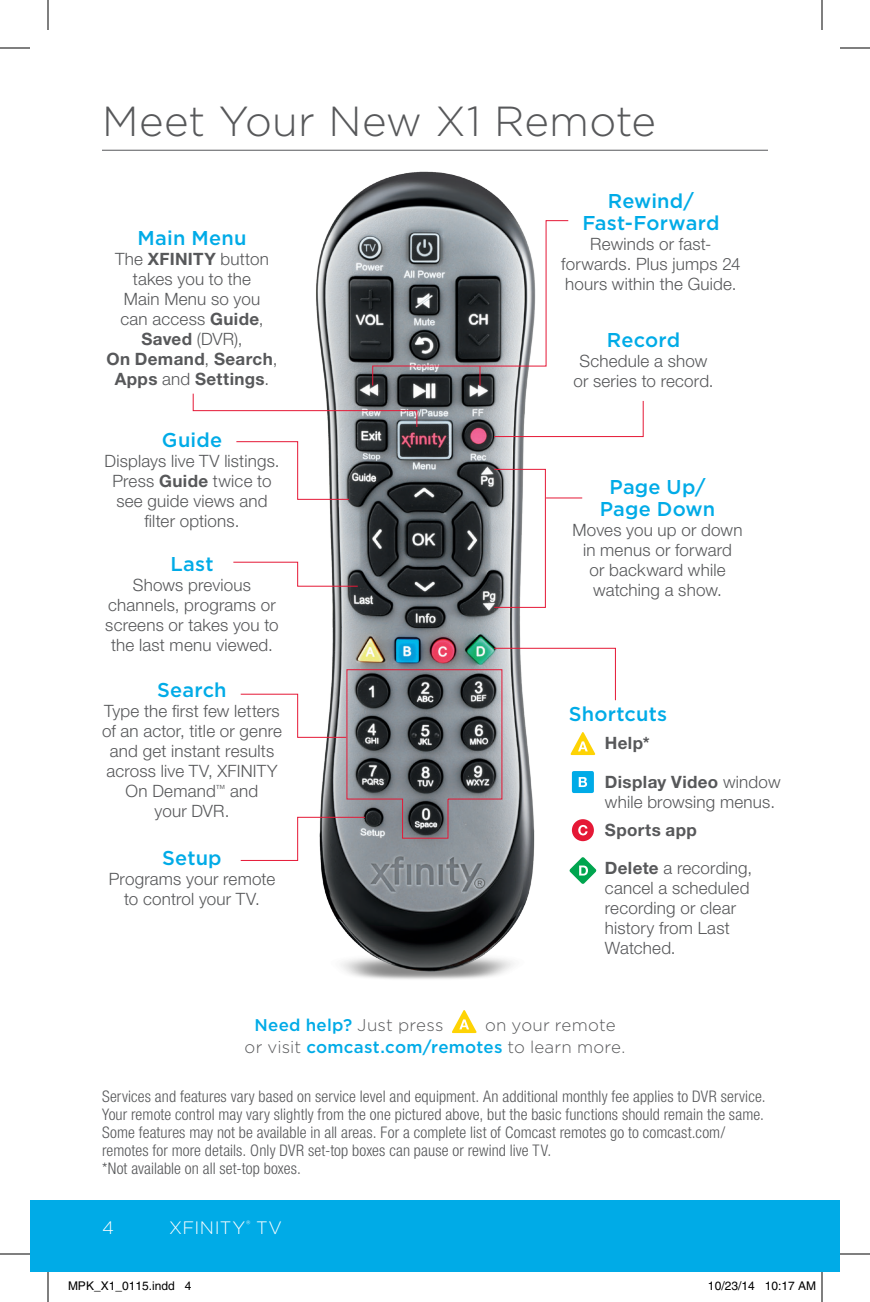
<style>
.page{position:relative;width:870px;height:1302px;background:#fff}
.page>*{position:absolute;margin:0;border:0;box-sizing:border-box;transform-origin:0 0}
.t1{font:300 42px "Gotham";letter-spacing:.005em;color:#57585a}
.t2{font:500 20px/22px "Gotham";letter-spacing:.01em;color:#00abe7;text-align:center}
.t3{font:300 18px "Gotham";letter-spacing:.03em;color:#fff}
.t4{font:300 17px/20px "Helvetica Neue LT Std";letter-spacing:.01em;color:#57585a;text-align:center}
.t5{font:300 17px/22px "Gotham";letter-spacing:.01em;color:#57585a}
.t6{font:500 17px "Gotham";letter-spacing:.015em;color:#00abe7}
.t7{font:700 17px "Helvetica Neue LT Std";letter-spacing:.02em;color:#57585a}
.t8{font:300 condensed 16px/18px "Helvetica Neue LT Std";letter-spacing:.01em;color:#57585a}
.t9{font:12px "Helvetica";color:#000}
.s1{font-weight:700}
.s2{font-weight:300;color:#57585a}
.s3{font-weight:500;color:#00abe7}
</style>
<div class="page">
<img style="left:192px;top:149px;width:469px;height:885px">
<div style="left:30px;top:1200px;width:792px;height:72px;background:#00abe7"></div>
<div style="left:822px;top:1200px;width:18px;height:72px;background:#00abe7"></div>
<hr style="left:546px;top:497px;width:36px;height:1px;background:#e51836">
<div style="left:494px;top:469px;width:52px;height:139px;border:1px solid #e51836"></div>
<hr style="left:102px;top:150px;width:666px;height:1px;background:#57585a">
<hr style="left:0;top:48px;width:30px;height:1px;background:#000">
<hr style="left:840px;top:48px;width:30px;height:1px;background:#000">
<hr style="left:0;top:1254px;width:30px;height:1px;background:#000">
<hr style="left:840px;top:1254px;width:30px;height:1px;background:#000">
<hr style="left:48px;top:0;width:1px;height:30px;background:#000">
<hr style="left:48px;top:1272px;width:1px;height:30px;background:#000">
<hr style="left:822px;top:0;width:1px;height:30px;background:#000">
<hr style="left:822px;top:1272px;width:1px;height:30px;background:#000">
<svg style="left:192px;top:393px;width:226px;height:35px"></svg>
<svg style="left:235px;top:441px;width:115px;height:59px"></svg>
<svg style="left:232px;top:561px;width:127px;height:26px"></svg>
<svg style="left:372px;top:220px;width:197px;height:167px"></svg>
<svg style="left:493px;top:400px;width:151px;height:38px"></svg>
<svg style="left:240px;top:647px;width:376px;height:238px"></svg>
<svg style="left:451px;top:1009px;width:26px;height:24px"></svg>
<h2 class="t1" style="left:102px;top:95px;width:556px">Meet Your New X1 Remote</h2>
<h3 class="t2" style="left:138px;top:227px;width:110px">Main Menu</h3>
<p class="t4" style="left:107px;top:249px;width:172px">The <span class="s1">XFINITY</span> button takes you to the<br>Main Menu so you<br>can access <span class="s1">Guide</span>,<br><span class="s1">Saved</span> (DVR),<br><span class="s1">On Demand</span>, <span class="s1">Search</span>,<br><span class="s1">Apps</span> and <span class="s1">Settings</span>.</p>
<h3 class="t2" style="left:162px;top:428px;width:62px">Guide</h3>
<p class="t4" style="left:104px;top:450px;width:177px">Displays live TV listings.<br>Press <span class="s1">Guide</span> twice to see guide views and filter options.</p>
<h3 class="t2" style="left:170px;top:553px;width:45px">Last</h3>
<p class="t4" style="left:105px;top:574px;width:175px">Shows previous channels, programs or screens or takes you to the last menu viewed.</p>
<h3 class="t2" style="left:157px;top:679px;width:71px">Search</h3>
<p class="t4" style="left:102px;top:701px;width:181px">Type the first few letters of an actor, title or genre and get instant results across live TV, XFINITY<br>On Demand<sup>™</sup> and<br>your DVR.</p>
<h3 class="t2" style="left:162px;top:846px;width:61px">Setup</h3>
<p class="t4" style="left:109px;top:868px;width:168px">Programs your remote to control your TV.</p>
<h3 class="t2" style="left:582px;top:190px;width:139px">Rewind/<br>Fast-Forward</h3>
<p class="t4" style="left:561px;top:234px;width:181px">Rewinds or fast&shy;forwards. Plus jumps 24 hours within the Guide.</p>
<h3 class="t2" style="left:607px;top:329px;width:75px">Record</h3>
<p class="t4" style="left:573px;top:351px;width:142px">Schedule a show or series to record.</p>
<h3 class="t2" style="left:600px;top:476px;width:117px">Page Up/<br>Page Down</h3>
<p class="t4" style="left:573px;top:520px;width:172px">Moves you up or down in menus or forward<br>or backward while watching a show.</p>
<h3 class="t2" style="left:569px;top:703px;width:100px">Shortcuts</h3>
<p class="t7" style="left:605px;top:733px;width:46px">Help*</p>
<p class="t4" style="left:605px;top:772px;width:177px;text-align:left"><span class="s1">Display Video</span> window while browsing menus.</p>
<p class="t7" style="left:605px;top:820px;width:94px">Sports app</p>
<p class="t4" style="left:605px;top:858px;width:149px;text-align:left"><span class="s1">Delete</span> a recording, cancel a scheduled recording or clear history from Last<br>Watched.</p>
<p class="t6" style="left:254px;top:1014px;width:191px">Need help? <span class="s2">Just press</span></p>
<p class="t5" style="left:245px;top:1014px;width:382px;text-indent:240px">on your remote or visit <span class="s3">comcast.com/remotes</span> to learn more.</p>
<p class="t8" style="left:102px;top:1087px;width:665px">Services and features vary based on service level and equipment. An additional monthly fee applies to DVR service.<br>Your remote control may vary slightly from the one pictured above, but the basic functions should remain the same.<br>Some features may not be available in all areas. For a complete list of Comcast remotes go to comcast.com/ remotes for more details. Only DVR set-top boxes can pause or rewind live TV.</p>
<p class="t8" style="left:102px;top:1159px;width:200px">*Not available on all set-top boxes.</p>
<p class="t3" style="left:102px;top:1216px;width:13px">4</p>
<p class="t3" style="left:169px;top:1216px;width:115px">XFINITY<sup>®</sup> TV</p>
<p class="t9" style="left:68px;top:1279px;width:125px">MPK_X1_0115.indd 4</p>
<p class="t9" style="left:708px;top:1279px;width:110px">10/23/14 10:17 AM</p>
</div>
